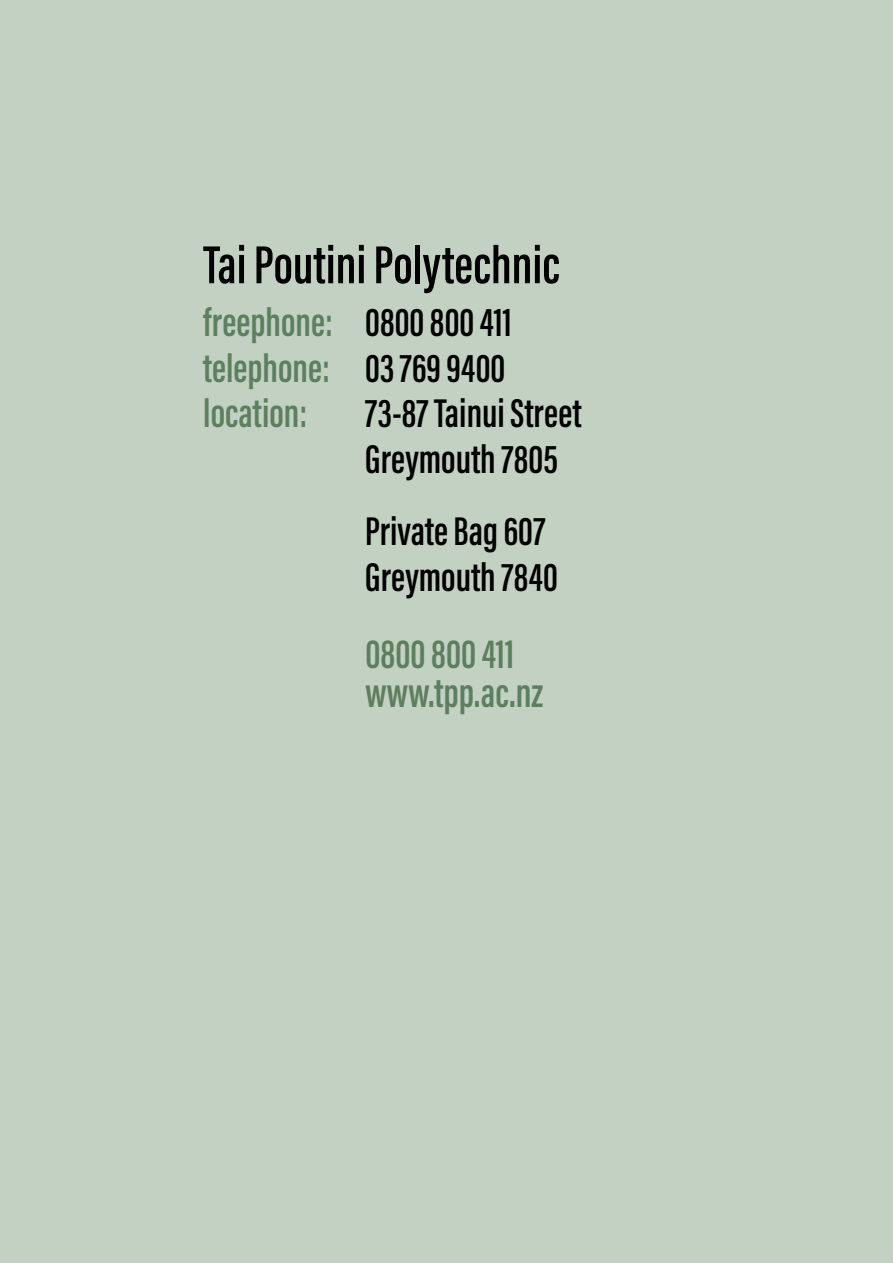
<style>
.page{position:relative;width:893px;height:1263px;background:#c3d1c3}
.page>*{position:absolute;margin:0;border:0;box-sizing:border-box;transform-origin:0 0}
.t1{font:600 55.05px "Acumin Pro Extra Cond";color:#000}
.t2{font:600 42px/39px "Acumin Pro Extra Cond";color:#5c7f5e}
.t3{font:600 41.25px/45.9px "Acumin Pro Extra Cond";color:#000}
.t4{font:600 41.25px/45.9px "Acumin Pro Extra Cond";color:#5c7f5e}
.s1{color:#000}
</style>
<div class="page">
<h1 class="t1" style="left:203px;top:231px;width:358px">Tai Poutini Polytechnic</h1>
<p class="t4" style="left:203px;top:299px;width:310px">freephone: <span class="s1">0800 800 411 </span>telephone: <span class="s1">03 769 9400 </span>location:</p>
<p class="t3" style="left:365px;top:390px;width:218px">73-87 Tainui Street<br>Greymouth 7805</p>
<p class="t3" style="left:365px;top:508px;width:194px">Private Bag 607<br>Greymouth 7840</p>
<p class="t2" style="left:365px;top:634px;width:180px">0800 800 411 www.tpp.ac.nz</p>
</div>
